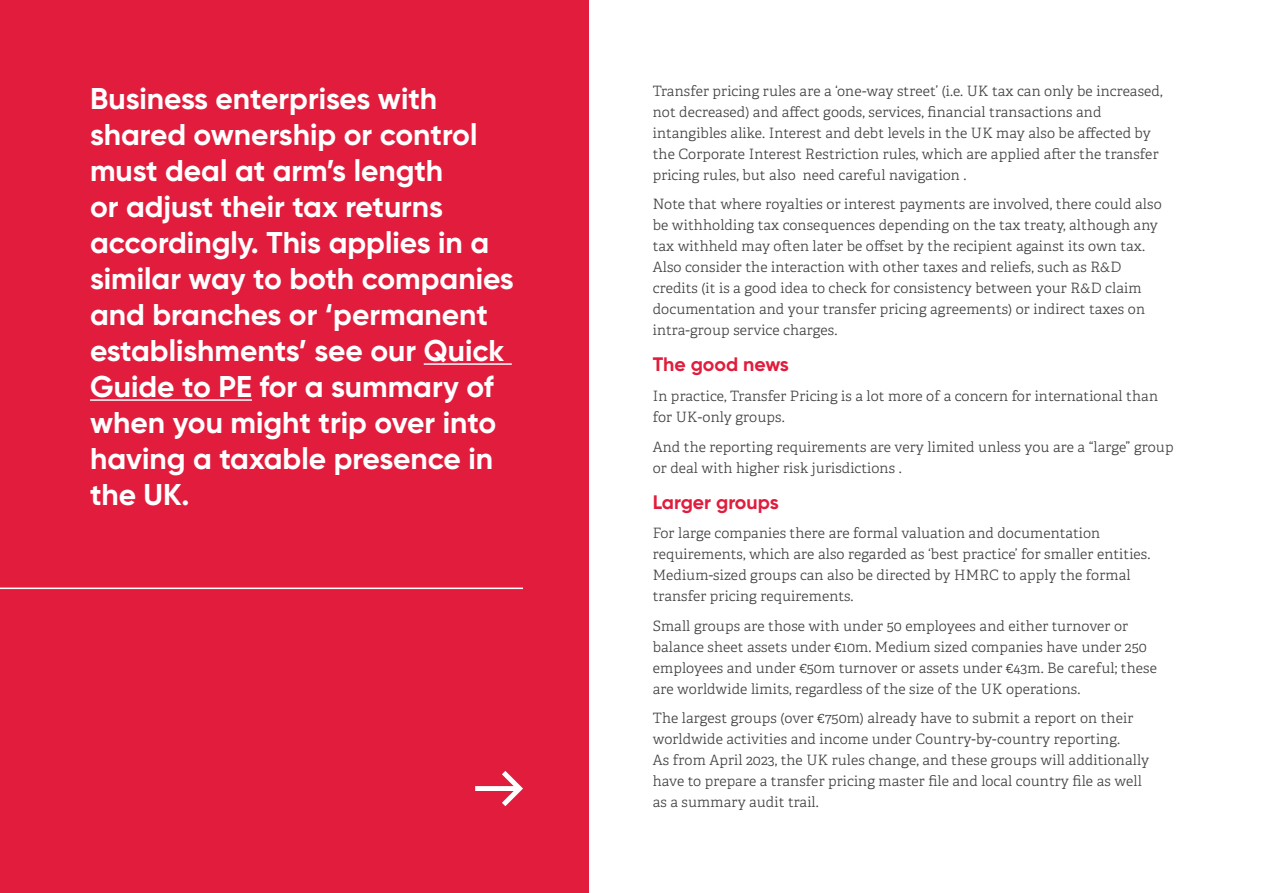
<style>
.page{position:relative;width:1263px;height:893px;background:#fff}
.page>*{position:absolute;margin:0;border:0;box-sizing:border-box;transform-origin:0 0}
.t1{font:700 30px/36px "Gilroy";color:#fff}
.t2{font:700 19.5px "Gilroy";color:#e11c3c}
.t3{font:300 14.25px/21px "Adelle";letter-spacing:.01em;color:#414042}
</style>
<div class="page">
<div style="left:0;top:0;width:589px;height:893px;background:#e11c3c"></div>
<hr style="left:424px;top:363px;width:88px;height:2px;background:#fff">
<hr style="left:90px;top:399px;width:162px;height:2px;background:#fff">
<svg style="left:475px;top:771px;width:48px;height:35px"></svg>
<hr style="left:0;top:588px;width:523px;height:1px;background:#fff">
<p class="t1" style="left:90px;top:80px;width:425px">Business enterprises with shared ownership or control must deal at arm’s length<br>or adjust their tax returns accordingly. This applies in a similar way to both companies and branches or ‘permanent establishments’ see our Quick<br>Guide to PE for a summary of when you might trip over into having a taxable presence in the UK.</p>
<p class="t3" style="left:653px;top:81px;width:511px">Transfer pricing rules are a ‘one-way street’ (i.e. UK tax can only be increased, not decreased) and affect goods, services, financial transactions and intangibles alike. Interest and debt levels in the UK may also be affected by the Corporate Interest Restriction rules, which are applied after the transfer pricing rules, but also need careful navigation .</p>
<p class="t3" style="left:653px;top:194px;width:510px">Note that where royalties or interest payments are involved, there could also be withholding tax consequences depending on the tax treaty, although any tax withheld may often later be offset by the recipient against its own tax.<br>Also consider the interaction with other taxes and reliefs, such as R&amp;D credits (it is a good idea to check for consistency between your R&amp;D claim documentation and your transfer pricing agreements) or indirect taxes on intra-group service charges.</p>
<h2 class="t2" style="left:653px;top:352px;width:138px">The good news</h2>
<p class="t3" style="left:653px;top:386px;width:507px">In practice, Transfer Pricing is a lot more of a concern for international than for UK-only groups.</p>
<p class="t3" style="left:653px;top:436px;width:522px">And the reporting requirements are very limited unless you are a “large” group or deal with higher risk jurisdictions .</p>
<h2 class="t2" style="left:653px;top:490px;width:128px">Larger groups</h2>
<p class="t3" style="left:653px;top:523px;width:499px">For large companies there are formal valuation and documentation requirements, which are also regarded as ‘best practice’ for smaller entities.<br>Medium-sized groups can also be directed by HMRC to apply the formal transfer pricing requirements.</p>
<p class="t3" style="left:653px;top:615px;width:506px">Small groups are those with under 50 employees and either turnover or balance sheet assets under €10m. Medium sized companies have under 250 employees and under €50m turnover or assets under €43m. Be careful; these are worldwide limits, regardless of the size of the UK operations.</p>
<p class="t3" style="left:653px;top:708px;width:498px">The largest groups (over €750m) already have to submit a report on their worldwide activities and income under Country-by-country reporting.<br>As from April 2023, the UK rules change, and these groups will additionally have to prepare a transfer pricing master file and local country file as well as a summary audit trail.</p>
</div>
